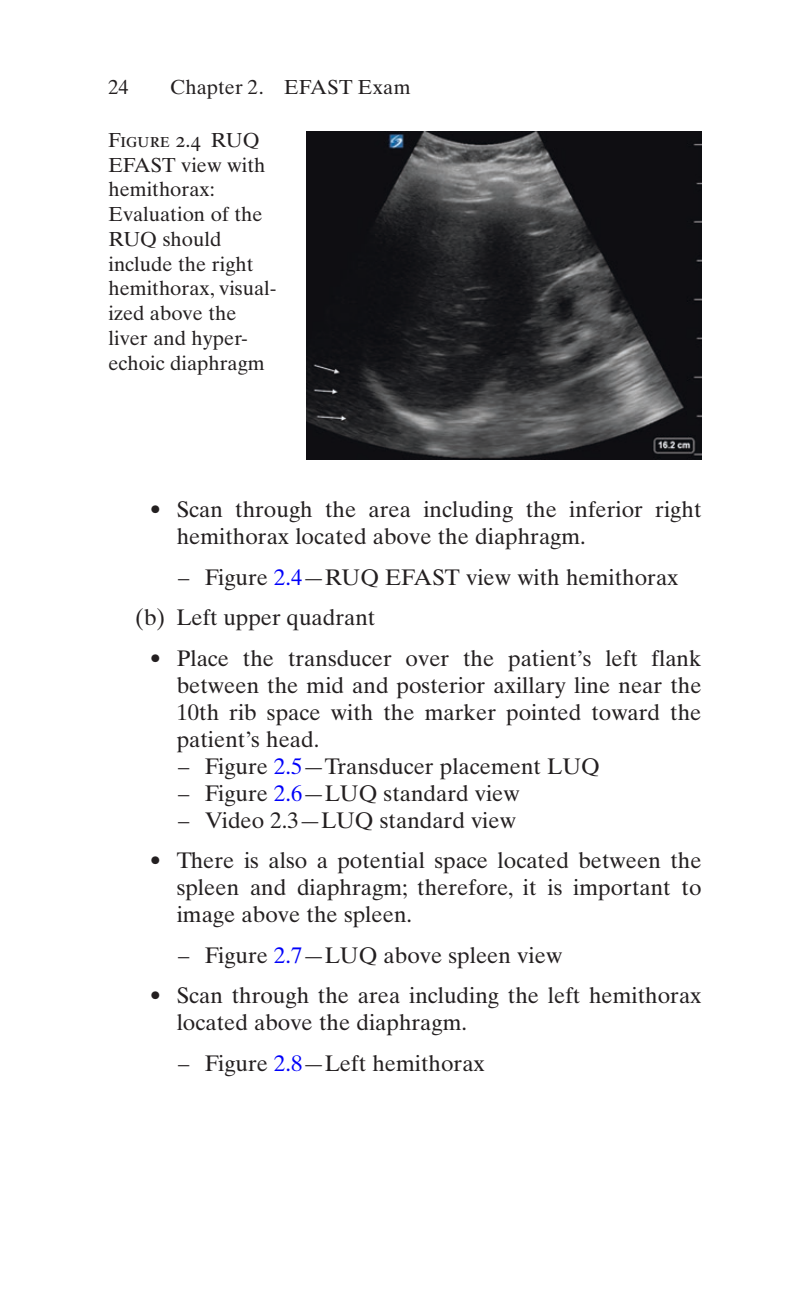
<style>
.page{position:relative;width:810px;height:1296px;background:#fff}
.page>*{position:absolute;margin:0;border:0;box-sizing:border-box;transform-origin:0 0}
.t1{font:22.5px/27px "Jxvdkl Gljwmq Times Ten";color:#231f20}
.t2{font:20.25px/24.8px "Jxvdkl Gljwmq Times Ten";color:#231f20}
.t3{font:20.25px "Pslcpv Lxqrvp Times Ten Roman SC";color:#231f20}
.s1{font-family:"Jxvdkl Gljwmq Times Ten"}
.s2{color:#0000fa}
</style>
<div class="page">
<img style="left:306px;top:131px;width:396px;height:329px">
<p class="t2" style="left:108px;top:75px;width:22px">24</p>
<p class="t2" style="left:170px;top:75px;width:242px">Chapter 2. EFAST Exam</p>
<p class="t3" style="left:108px;top:128px;width:153px">Figure 2.4 <span class="s1">RUQ</span></p>
<p class="t2" style="left:108px;top:152px;width:170px">EFAST view with hemithorax:<br>Evaluation of the<br>RUQ should include the right hemithorax, visual&shy;ized above the liver and hyper&shy;echoic diaphragm</p>
<p class="t1" style="left:177px;top:496px;width:526px;text-indent:-27px">• Scan through the area including the inferior right hemithorax located above the diaphragm.</p>
<p class="t1" style="left:135px;top:557px;width:545px;line-height:40.5px;text-indent:43px">– Figure <span class="s2">2.4</span>—RUQ EFAST view with hemithorax (b) Left upper quadrant</p>
<p class="t1" style="left:177px;top:645px;width:526px;text-align:justify;text-indent:-27px">• Place the transducer over the patient’s left flank between the mid and posterior axillary line near the 10th rib space with the marker pointed toward the patient’s head.</p>
<p class="t1" style="left:178px;top:753px;width:423px">– Figure <span class="s2">2.5</span>—Transducer placement LUQ</p>
<p class="t1" style="left:178px;top:780px;width:343px">– Figure <span class="s2">2.6</span>—LUQ standard view</p>
<p class="t1" style="left:178px;top:807px;width:339px">– Video 2.3—LUQ standard view</p>
<p class="t1" style="left:177px;top:847px;width:526px;text-align:justify;text-indent:-27px">• There is also a potential space located between the spleen and diaphragm; therefore, it is important to image above the spleen.</p>
<p class="t1" style="left:178px;top:942px;width:386px">– Figure <span class="s2">2.7</span>—LUQ above spleen view</p>
<p class="t1" style="left:177px;top:982px;width:526px;text-indent:-27px">• Scan through the area including the left hemithorax located above the diaphragm.</p>
<p class="t1" style="left:178px;top:1050px;width:308px">– Figure <span class="s2">2.8</span>—Left hemithorax</p>
</div>
